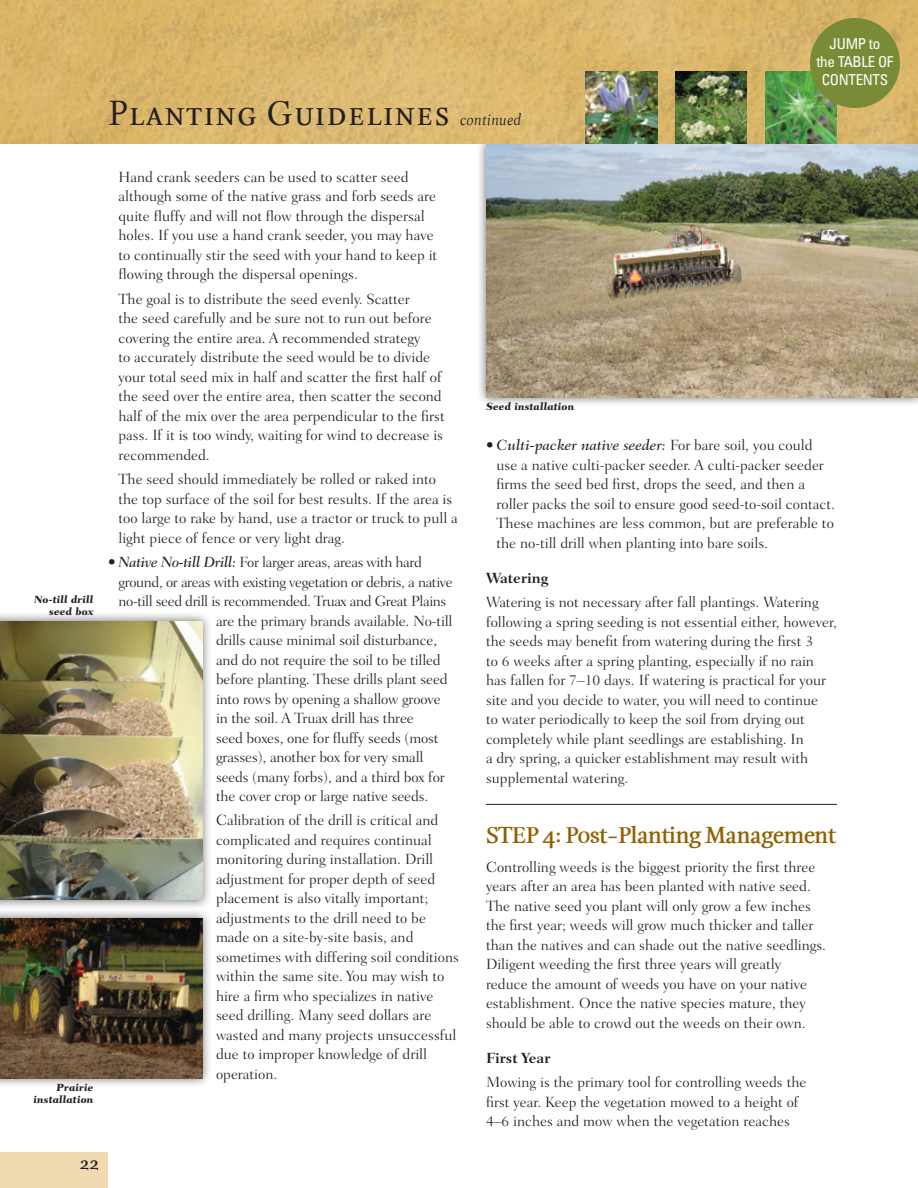
<style>
.page{position:relative;width:918px;height:1188px;background:#fff}
.page>*{position:absolute;margin:0;border:0;box-sizing:border-box;transform-origin:0 0}
.t1{font:36px "Esta Small Caps";letter-spacing:.04em;color:#231f20}
.t2{font:700 24px "Esta";letter-spacing:-.02em;color:#906000}
.t3{font:700 18px "Esta";color:#231f20}
.t4{font:300 15px/19.5px "Fairfield LT Std";color:#231f20}
.t5{font:300 15px "Fairfield LT Std";letter-spacing:-.025em;color:#231f20}
.t6{font:condensed 15px/18px "Univers LT Std";letter-spacing:-.02em;color:#fff;text-align:center}
.t7{font:700 15px "Fairfield LT Std";color:#231f20}
.t8{font:italic 15px "Esta";letter-spacing:.02em;color:#231f20}
.t9{font:800 10.5px/12px "Fairfield LT Std Caption";color:#231f20;text-align:right}
.s1{font-weight:500;font-style:italic}
</style>
<div class="page">
<div style="left:0;top:1152px;width:108px;height:36px;background:#f0dbb0"></div>
<div style="left:476px;top:134px;width:442px;height:273px;background:#231f20;opacity:.65"></div>
<img style="left:486px;top:144px;width:432px;height:254px">
<div style="left:0;top:908px;width:212px;height:180px;background:#231f20;opacity:.65"></div>
<img style="left:0;top:918px;width:202px;height:160px">
<div style="left:0;top:611px;width:212px;height:299px;background:#231f20;opacity:.65"></div>
<img style="left:0;top:621px;width:202px;height:279px">
<hr style="left:486px;top:804px;width:351px;height:1px;background:#231f20">
<img style="left:0;top:0;width:918px;height:144px">
<img style="left:675px;top:72px;width:72px;height:72px">
<img style="left:765px;top:72px;width:72px;height:72px">
<img style="left:585px;top:72px;width:72px;height:72px">
<div style="left:810px;top:18px;width:90px;height:90px;background:#7a8b37;border-radius:50%"></div>
<h1 class="t1" style="left:108px;top:91px;width:343px">Planting Guidelines</h1>
<p class="t8" style="left:460px;top:111px;width:62px">continued</p>
<p class="t6" style="left:816px;top:34px;width:79px">JUMP to<br>the TABLE OF<br>CONTENTS</p>
<p class="t9" style="left:34px;top:594px;width:61px">No-till drill seed box</p>
<p class="t9" style="left:33px;top:1081px;width:62px">Prairie installation</p>
<p class="t4" style="left:118px;top:167px;width:320px">Hand crank seeders can be used to scatter seed although some of the native grass and forb seeds are quite fluffy and will not flow through the dispersal holes. If you use a hand crank seeder, you may have to continually stir the seed with your hand to keep it flowing through the dispersal openings.</p>
<p class="t4" style="left:118px;top:289px;width:328px">The goal is to distribute the seed evenly. Scatter<br>the seed carefully and be sure not to run out before covering the entire area. A recommended strategy<br>to accurately distribute the seed would be to divide your total seed mix in half and scatter the first half of the seed over the entire area, then scatter the second half of the mix over the area perpendicular to the first pass. If it is too windy, waiting for wind to decrease is recommended.</p>
<p class="t4" style="left:118px;top:470px;width:341px">The seed should immediately be rolled or raked into the top surface of the soil for best results. If the area is too large to rake by hand, use a tractor or truck to pull a light piece of fence or very light drag.</p>
<p class="t5" style="left:108px;top:554px;width:315px">• <span class="s1">Native No-till Drill:</span> For larger areas, areas with hard</p>
<p class="t5" style="left:118px;top:573px;width:336px">ground, or areas with existing vegetation or debris, a native</p>
<p class="t5" style="left:118px;top:593px;width:329px">no-till seed drill is recommended. Truax and Great Plains</p>
<p class="t4" style="left:216px;top:611px;width:238px">are the primary brands available. No-till</p>
<p class="t4" style="left:216px;top:630px;width:223px">drills cause minimal soil disturbance,</p>
<p class="t4" style="left:216px;top:650px;width:226px">and do not require the soil to be tilled</p>
<p class="t4" style="left:216px;top:669px;width:233px">before planting. These drills plant seed</p>
<p class="t4" style="left:216px;top:689px;width:226px">into rows by opening a shallow groove</p>
<p class="t4" style="left:216px;top:708px;width:199px">in the soil. A Truax drill has three</p>
<p class="t4" style="left:216px;top:728px;width:224px">seed boxes, one for fluffy seeds (most</p>
<p class="t4" style="left:216px;top:747px;width:209px">grasses), another box for very small</p>
<p class="t4" style="left:216px;top:767px;width:230px">seeds (many forbs), and a third box for</p>
<p class="t4" style="left:216px;top:786px;width:214px">the cover crop or large native seeds.</p>
<p class="t4" style="left:216px;top:811px;width:244px">Calibration of the drill is critical and complicated and requires continual monitoring during installation. Drill adjustment for proper depth of seed placement is also vitally important; adjustments to the drill need to be made on a site-by-site basis, and sometimes with differing soil conditions within the same site. You may wish to hire a firm who specializes in native seed drilling. Many seed dollars are wasted and many projects unsuccessful due to improper knowledge of drill operation.</p>
<p class="t3" style="left:80px;top:1153px;width:21px">22</p>
<p class="t9" style="left:486px;top:400px;width:90px">Seed installation</p>
<p class="t4" style="left:496px;top:436px;width:340px;text-indent:-10px">• <span class="s1">Culti-packer native seeder:</span> For bare soil, you could use a native culti-packer seeder. A culti-packer seeder firms the seed bed first, drops the seed, and then a roller packs the soil to ensure good seed-to-soil contact.<br>These machines are less common, but are preferable to the no-till drill when planting into bare soils.</p>
<p class="t7" style="left:486px;top:569px;width:64px">Watering</p>
<p class="t4" style="left:486px;top:593px;width:353px">Watering is not necessary after fall plantings. Watering following a spring seeding is not essential either, however, the seeds may benefit from watering during the first 3<br>to 6 weeks after a spring planting, especially if no rain has fallen for 7–10 days. If watering is practical for your site and you decide to water, you will need to continue<br>to water periodically to keep the soil from drying out completely while plant seedlings are establishing. In<br>a dry spring, a quicker establishment may result with supplemental watering.</p>
<h2 class="t2" style="left:486px;top:821px;width:352px">STEP 4: Post-Planting Management</h2>
<p class="t4" style="left:486px;top:857px;width:342px">Controlling weeds is the biggest priority the first three years after an area has been planted with native seed.<br>The native seed you plant will only grow a few inches the first year; weeds will grow much thicker and taller than the natives and can shade out the native seedlings.<br>Diligent weeding the first three years will greatly reduce the amount of weeds you have on your native establishment. Once the native species mature, they should be able to crowd out the weeds on their own.</p>
<p class="t7" style="left:486px;top:1049px;width:66px">First Year</p>
<p class="t4" style="left:486px;top:1073px;width:322px">Mowing is the primary tool for controlling weeds the first year. Keep the vegetation mowed to a height of<br>4–6 inches and mow when the vegetation reaches</p>
</div>
